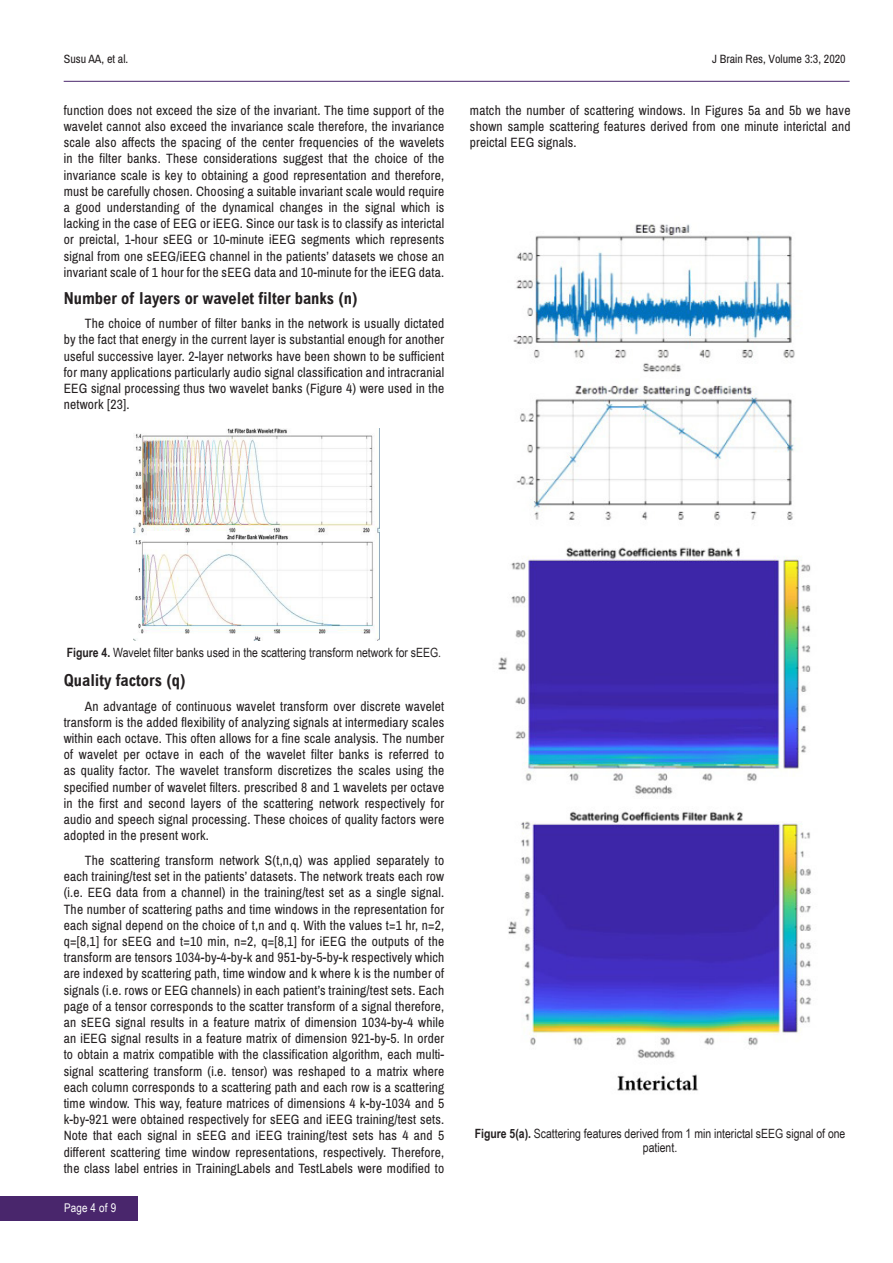
<style>
.page{position:relative;width:893px;height:1263px;background:#fff}
.page>*{position:absolute;margin:0;border:0;box-sizing:border-box;transform-origin:0 0}
.t1{font:700 condensed 16.5px "Arial";color:#231f20}
.t2{font:13.5px/16.2px "Archivo Narrow";letter-spacing:.015em;color:#231f20;text-align:justify}
.t3{font:12.75px/14.1px "Arial Narrow";color:#231f20;text-align:center}
.t4{font:12px "Archivo Narrow";color:#231f20}
.t5{font:12px "Arial Narrow";letter-spacing:.015em;color:#fff}
.s1{font-weight:700}
</style>
<div class="page">
<hr style="left:64px;top:81px;width:786px;height:1px;background:#49266c">
<div style="left:0;top:1196px;width:137px;height:24px;background:#49266c"></div>
<img style="left:133px;top:429px;width:247px;height:211px">
<img style="left:498px;top:224px;width:313px;height:867px">
<p class="t4" style="left:64px;top:52px;width:66px">Susu AA, et al.</p>
<p class="t4" style="left:712px;top:52px;width:135px">J Brain Res, Volume 3:3, 2020</p>
<p class="t2" style="left:64px;top:102px;width:382px">function does not exceed the size of the invariant. The time support of the wavelet cannot also exceed the invariance scale therefore, the invariance scale also affects the spacing of the center frequencies of the wavelets in the filter banks. These considerations suggest that the choice of the invariance scale is key to obtaining a good representation and therefore, must be carefully chosen. Choosing a suitable invariant scale would require a good understanding of the dynamical changes in the signal which is lacking in the case of EEG or iEEG. Since our task is to classify as interictal or preictal, 1-hour sEEG or 10-minute iEEG segments which represents signal from one sEEG/iEEG channel in the patients’ datasets we chose an invariant scale of 1 hour for the sEEG data and 10-minute for the iEEG data.</p>
<p class="t1" style="left:64px;top:288px;width:295px">Number of layers or wavelet filter banks (n)</p>
<p class="t2" style="left:64px;top:316px;width:382px;text-indent:21px">The choice of number of filter banks in the network is usually dictated by the fact that energy in the current layer is substantial enough for another useful successive layer. 2-layer networks have been shown to be sufficient for many applications particularly audio signal classification and intracranial EEG signal processing thus two wavelet banks (Figure 4) were used in the network [23].</p>
<p class="t2" style="left:470px;top:102px;width:382px">match the number of scattering windows. In Figures 5a and 5b we have shown sample scattering features derived from one minute interictal and preictal EEG signals.</p>
<p class="t3" style="left:67px;top:645px;width:376px"><span class="s1">Figure 4.</span> Wavelet filter banks used in the scattering transform network for sEEG.</p>
<p class="t1" style="left:64px;top:671px;width:123px">Quality factors (q)</p>
<p class="t2" style="left:64px;top:698px;width:382px;text-indent:21px">An advantage of continuous wavelet transform over discrete wavelet transform is the added flexibility of analyzing signals at intermediary scales within each octave. This often allows for a fine scale analysis. The number of wavelet per octave in each of the wavelet filter banks is referred to as quality factor. The wavelet transform discretizes the scales using the specified number of wavelet filters. prescribed 8 and 1 wavelets per octave in the first and second layers of the scattering network respectively for audio and speech signal processing. These choices of quality factors were adopted in the present work.</p>
<p class="t2" style="left:64px;top:852px;width:382px;text-indent:21px">The scattering transform network S(t,n,q) was applied separately to each training/test set in the patients’ datasets. The network treats each row (i.e. EEG data from a channel) in the training/test set as a single signal.<br>The number of scattering paths and time windows in the representation for each signal depend on the choice of t,n and q. With the values t=1 hr, n=2, q=[8,1] for sEEG and t=10 min, n=2, q=[8,1] for iEEG the outputs of the transform are tensors 1034-by-4-by-k and 951-by-5-by-k respectively which are indexed by scattering path, time window and k where k is the number of signals (i.e. rows or EEG channels) in each patient’s training/test sets. Each page of a tensor corresponds to the scatter transform of a signal therefore, an sEEG signal results in a feature matrix of dimension 1034-by-4 while an iEEG signal results in a feature matrix of dimension 921-by-5. In order to obtain a matrix compatible with the classification algorithm, each multi&shy;signal scattering transform (i.e. tensor) was reshaped to a matrix where each column corresponds to a scattering path and each row is a scattering time window. This way, feature matrices of dimensions 4 k-by-1034 and 5 k-by-921 were obtained respectively for sEEG and iEEG training/test sets.<br>Note that each signal in sEEG and iEEG training/test sets has 4 and 5 different scattering time window representations, respectively. Therefore, the class label entries in TrainingLabels and TestLabels were modified to</p>
<p class="t5" style="left:64px;top:1199px;width:54px">Page 4 of 9</p>
<p class="t3" style="left:475px;top:1126px;width:372px"><span class="s1">Figure 5(a).</span> Scattering features derived from 1 min interictal sEEG signal of one patient.</p>
</div>
